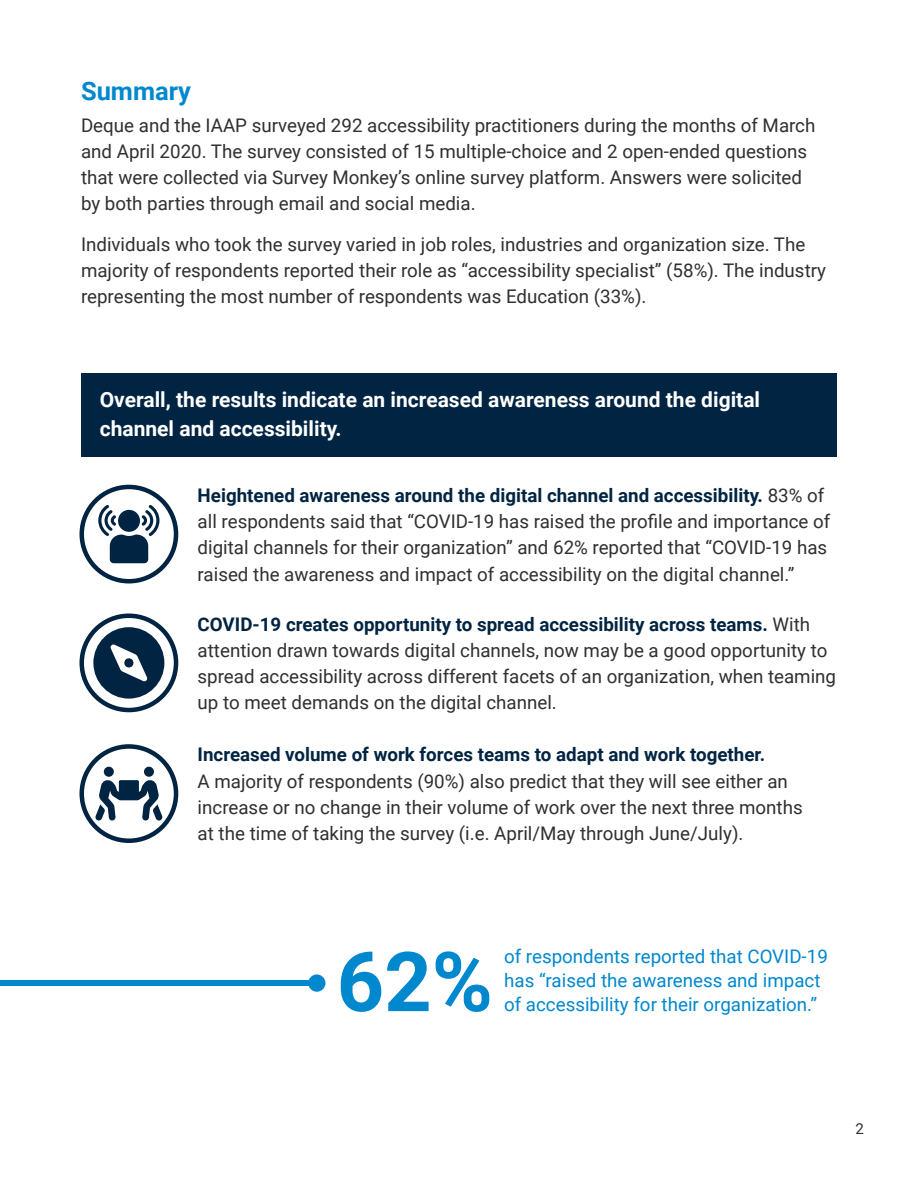
<style>
.page{position:relative;width:918px;height:1188px;background:#fff}
.page>*{position:absolute;margin:0;border:0;box-sizing:border-box;transform-origin:0 0}
.t1{font:700 82.8px "Roboto";color:#0088ce}
.t2{font:700 25.5px "Roboto";color:#0088ce}
.t3{font:700 21px/29.2px "Roboto";color:#fff}
.t4{font:18.75px/26.2px "Roboto";color:#312f30}
.t5{font:18.75px/24px "Roboto";color:#0088ce}
.t6{font:700 18.75px "Roboto";color:#002442}
.t7{font:15px "Roboto";color:#312f30}
.s1{font-weight:700;color:#002442}
</style>
<div class="page">
<div style="left:81px;top:373px;width:756px;height:84px;background:#002442"></div>
<div style="left:80px;top:485px;width:98px;height:98px;border:4px solid #002442;border-radius:50%"></div>
<div style="left:80px;top:614px;width:98px;height:98px;border:4px solid #002442;border-radius:50%"></div>
<div style="left:80px;top:744px;width:98px;height:99px;border:4px solid #002442;border-radius:50%"></div>
<svg style="left:98px;top:505px;width:61px;height:58px"></svg>
<svg style="left:95px;top:767px;width:68px;height:54px"></svg>
<div style="left:0;top:980px;width:317px;height:6px;background:#0088ce"></div>
<div style="left:308px;top:974px;width:18px;height:18px;background:#0088ce;border-radius:50%"></div>
<svg style="left:93px;top:627px;width:71px;height:72px"></svg>
<h2 class="t2" style="left:81px;top:73px;width:112px">Summary</h2>
<p class="t4" style="left:81px;top:111px;width:736px">Deque and the IAAP surveyed 292 accessibility practitioners during the months of March and April 2020. The survey consisted of 15 multiple-choice and 2 open-ended questions that were collected via Survey Monkey’s online survey platform. Answers were solicited</p>
<p class="t4" style="left:81px;top:190px;width:396px">by both parties through email and social media.</p>
<p class="t4" style="left:81px;top:230px;width:747px">Individuals who took the survey varied in job roles, industries and organization size. The majority of respondents reported their role as “accessibility specialist” (58%). The industry representing the most number of respondents was Education (33%).</p>
<p class="t3" style="left:100px;top:384px;width:662px">Overall, the results indicate an increased awareness around the digital channel and accessibility.</p>
<p class="t4" style="left:198px;top:481px;width:634px"><span class="s1">Heightened awareness around the digital channel and accessibility.</span> 83% of all respondents said that “COVID-19 has raised the profile and importance of digital channels for their organization” and 62% reported that “COVID-19 has raised the awareness and impact of accessibility on the digital channel.”</p>
<p class="t4" style="left:198px;top:610px;width:640px"><span class="s1">COVID-19 creates opportunity to spread accessibility across teams.</span> With attention drawn towards digital channels, now may be a good opportunity to spread accessibility across different facets of an organization, when teaming up to meet demands on the digital channel.</p>
<p class="t6" style="left:198px;top:741px;width:569px">Increased volume of work forces teams to adapt and work together.</p>
<p class="t4" style="left:198px;top:767px;width:607px">A majority of respondents (90%) also predict that they will see either an increase or no change in their volume of work over the next three months</p>
<p class="t4" style="left:198px;top:820px;width:547px">at the time of taking the survey (i.e. April/May through June/July).</p>
<p class="t1" style="left:337px;top:924px;width:158px">62%</p>
<p class="t5" style="left:504px;top:944px;width:325px">of respondents reported that COVID-19 has “raised the awareness and impact of accessibility for their organization.”</p>
<p class="t7" style="left:856px;top:1119px;width:10px">2</p>
</div>
